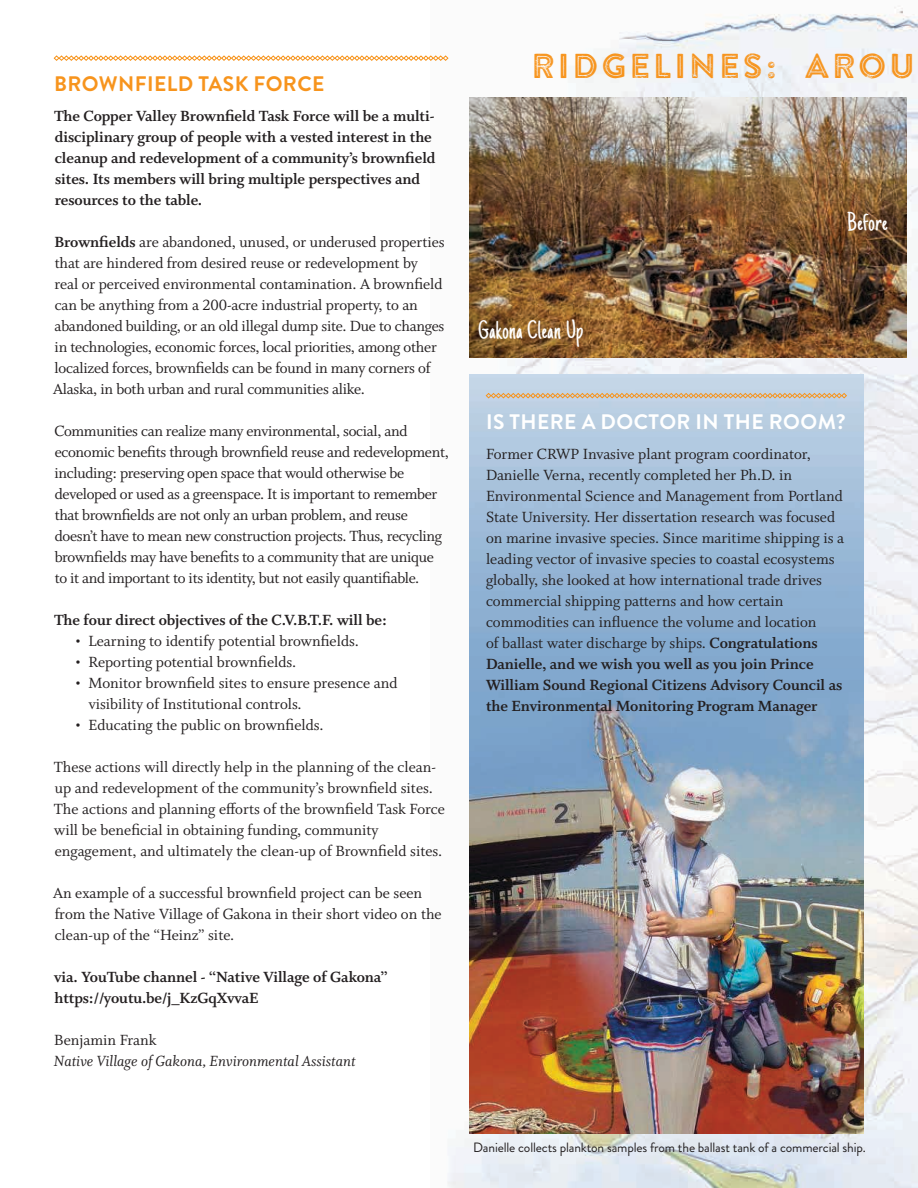
<style>
.page{position:relative;width:918px;height:1188px;background:#fff}
.page>*{position:absolute;margin:0;border:0;box-sizing:border-box;transform-origin:0 0}
.t1{font:34.5px "Brandon Printed Inline";letter-spacing:.065em;color:#f7941d}
.t2{font:25.5px "Just Another Hand";letter-spacing:.02em;color:#fff}
.t3{font:700 21px "Brandon Grotesque";letter-spacing:.02em;color:#fff}
.t4{font:700 21px "Brandon Grotesque";letter-spacing:.02em;color:#f7941d}
.t5{font:16.5px/21px "Whitman Roman LF";color:#231f20}
.t6{font:16.5px/21px "Whitman Bold Os F";letter-spacing:-.005em;color:#231f20}
.t7{font:16.5px/21px "Whitman Roman LF";letter-spacing:-.02em;color:#231f20}
.t8{font:16.5px "Whitman Italic LF";color:#231f20}
.t9{font:13.5px "Brandon Grotesque";letter-spacing:-.01em;color:#231f20}
.s1{font-family:"Whitman Bold Os F"}
</style>
<div class="page">
<img style="left:448px;top:6px;width:470px;height:1182px">
<svg style="left:54px;top:55px;width:395px;height:6px"></svg>
<img style="left:470px;top:98px;width:436px;height:260px">
<img style="left:470px;top:374px;width:394px;height:760px">
<svg style="left:486px;top:393px;width:361px;height:5px;background:#dbb484"></svg>
<p class="t4" style="left:54px;top:69px;width:272px">BROWNFIELD TASK FORCE</p>
<p class="t6" style="left:54px;top:106px;width:383px">The Copper Valley Brownfield Task Force will be a multi&shy;disciplinary group of people with a vested interest in the cleanup and redevelopment of a community’s brownfield sites. Its members will bring multiple perspectives and resources to the table.</p>
<p class="t5" style="left:53px;top:232px;width:393px"><span class="s1">Brownfields</span> are abandoned, unused, or underused properties that are hindered from desired reuse or redevelopment by<br>real or perceived environmental contamination. A brownfield can be anything from a 200-acre industrial property, to an abandoned building, or an old illegal dump site. Due to changes in technologies, economic forces, local priorities, among other localized forces, brownfields can be found in many corners of Alaska, in both urban and rural communities alike.</p>
<p class="t7" style="left:54px;top:421px;width:396px">Communities can realize many environmental, social, and economic benefits through brownfield reuse and redevelopment, including: preserving open space that would otherwise be developed or used as a greenspace. It is important to remember that brownfields are not only an urban problem, and reuse doesn’t have to mean new construction projects. Thus, recycling brownfields may have benefits to a community that are unique to it and important to its identity, but not easily quantifiable.</p>
<p class="t6" style="left:54px;top:610px;width:334px">The four direct objectives of the C.V.B.T.F. will be:</p>
<p class="t5" style="left:75px;top:631px;width:285px">• Learning to identify potential brownfields.</p>
<p class="t5" style="left:75px;top:652px;width:223px">• Reporting potential brownfields.</p>
<p class="t5" style="left:89px;top:673px;width:310px;text-indent:-14px">• Monitor brownfield sites to ensure presence and visibility of Institutional controls.</p>
<p class="t5" style="left:75px;top:715px;width:250px">• Educating the public on brownfields.</p>
<p class="t5" style="left:54px;top:757px;width:392px">These actions will directly help in the planning of the clean&shy;up and redevelopment of the community’s brownfield sites.<br>The actions and planning efforts of the brownfield Task Force will be beneficial in obtaining funding, community engagement, and ultimately the clean-up of Brownfield sites.</p>
<p class="t5" style="left:53px;top:883px;width:390px">An example of a successful brownfield project can be seen from the Native Village of Gakona in their short video on the clean-up of the “Heinz” site.</p>
<p class="t6" style="left:54px;top:967px;width:335px">via. YouTube channel - “Native Village of Gakona” https://youtu.be/j_KzGqXvvaE</p>
<p class="t5" style="left:54px;top:1030px;width:104px">Benjamin Frank</p>
<p class="t8" style="left:54px;top:1052px;width:303px">Native Village of Gakona, Environmental Assistant</p>
<h1 class="t1" style="left:531px;top:44px;width:386px">RIDGELINES: AROU</h1>
<h2 class="t2" style="left:478px;top:315px;width:107px">Gakona Clean Up</h2>
<h2 class="t2" style="left:847px;top:207px;width:42px">Before</h2>
<p class="t3" style="left:486px;top:407px;width:361px">IS THERE A DOCTOR IN THE ROOM?</p>
<p class="t5" style="left:486px;top:443px;width:360px">Former CRWP Invasive plant program coordinator, Danielle Verna, recently completed her Ph.D. in Environmental Science and Management from Portland State University. Her dissertation research was focused on marine invasive species. Since maritime shipping is a leading vector of invasive species to coastal ecosystems globally, she looked at how international trade drives commercial shipping patterns and how certain commodities can influence the volume and location<br>of ballast water discharge by ships. <span class="s1">Congratulations</span></p>
<p class="t6" style="left:486px;top:653px;width:358px">Danielle, and we wish you well as you join Prince<br>William Sound Regional Citizens Advisory Council as the Environmental Monitoring Program Manager</p>
<p class="t9" style="left:473px;top:1138px;width:394px">Danielle collects plankton samples from the ballast tank of a commercial ship.</p>
</div>
